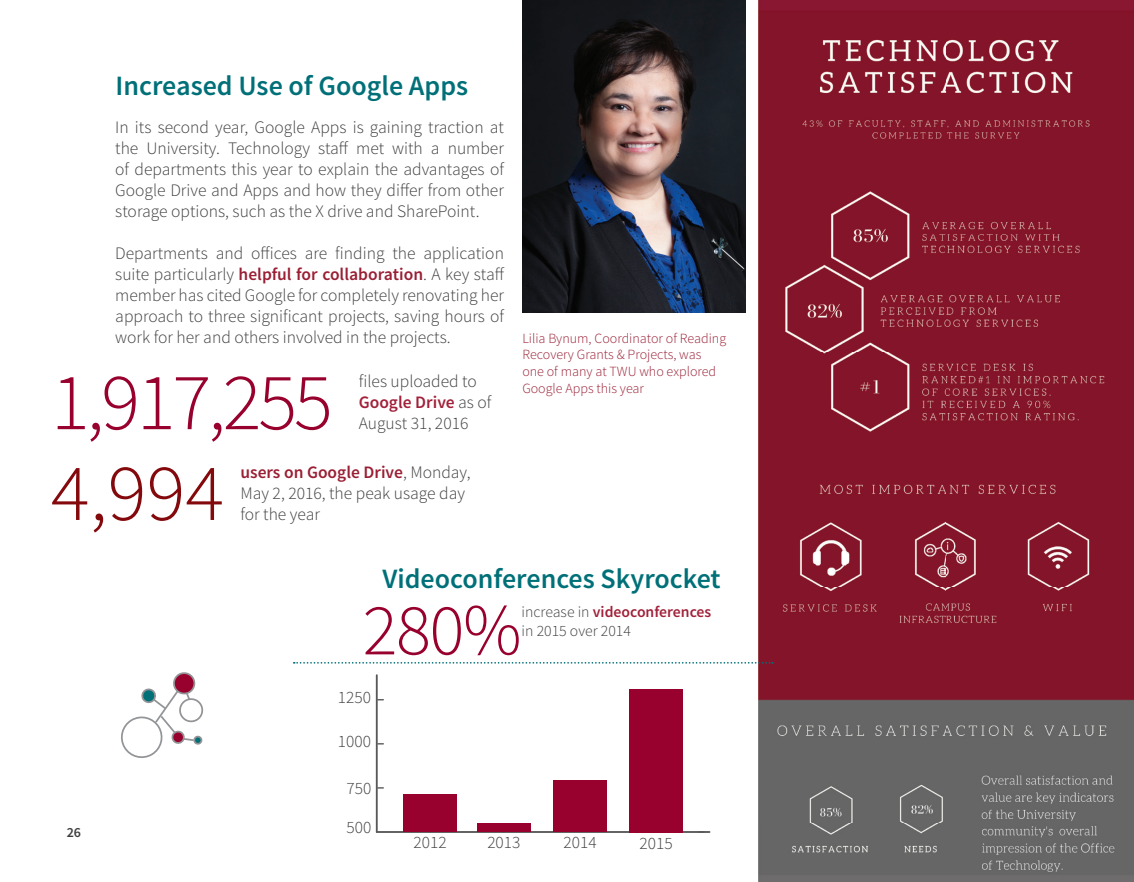
<style>
.page{position:relative;width:1134px;height:882px;background:#fff}
.page>*{position:absolute;margin:0;border:0;box-sizing:border-box;transform-origin:0 0}
.t1{font:300 81.2px "Source Sans Pro";letter-spacing:-.04em;color:#98012d}
.t2{font:300 81.2px "Source Sans Pro";color:#84090c}
.t3{font:300 72.98px "Source Sans Pro";color:#98012d}
.t4{font:600 28px "Source Sans Pro";color:#007078}
.t5{font:300 17.5px/21px "Source Sans Pro";color:#3e3e3f;text-align:justify}
.t6{font:300 17.32px "Source Sans Pro";color:#3e3e3f}
.t7{font:600 15.75px "Source Sans Pro";color:#a1213a}
.t8{font:300 15.75px "Source Sans Pro";color:#3e3e3f}
.t9{font:300 14px/16.8px "Source Sans Pro";color:#9a1f34}
.t10{font:600 14px "Source Sans Pro";color:#3e3e3f}
.s1{font-weight:600;color:#9a1f34}
.s2{font-weight:600;color:#a1213a}
.s3{font-weight:300;color:#3e3e3f}
</style>
<div class="page">
<hr style="left:376px;top:675px;width:2px;height:157px;background:#57585a">
<img style="left:522px;top:0;width:223px;height:312px">
<img style="left:759px;top:0;width:375px;height:882px">
<svg style="left:294px;top:662px;width:479px;height:2px"></svg>
<hr style="left:377px;top:831px;width:333px;height:2px;background:#57585a">
<div style="left:404px;top:794px;width:53px;height:38px;background:#98012d"></div>
<div style="left:477px;top:824px;width:53px;height:8px;background:#98012d"></div>
<div style="left:554px;top:780px;width:53px;height:52px;background:#98012d"></div>
<div style="left:630px;top:689px;width:53px;height:144px;background:#98012d"></div>
<svg style="left:121px;top:672px;width:83px;height:86px"></svg>
<p class="t4" style="left:116px;top:68px;width:354px">Increased Use of Google Apps</p>
<p class="t5" style="left:115px;top:116px;width:390px">In its second year, Google Apps is gaining traction at the University. Technology staff met with a number of departments this year to explain the advantages of Google Drive and Apps and how they differ from other storage options, such as the X drive and SharePoint.</p>
<p class="t5" style="left:115px;top:242px;width:391px">Departments and offices are finding the application suite particularly <span class="s1">helpful for collaboration</span>. A key staff member has cited Google for completely renovating her approach to three significant projects, saving hours of work for her and others involved in the projects.</p>
<p class="t5" style="left:359px;top:371px;width:134px">files uploaded to<br><span class="s2">Google Drive</span> as of</p>
<p class="t1" style="left:51px;top:353px;width:283px">1,917,255</p>
<p class="t5" style="left:359px;top:413px;width:111px">August 31, 2016</p>
<p class="t9" style="left:522px;top:330px;width:205px">Lilia Bynum, Coordinator of Reading<br>Recovery Grants &amp; Projects, was one of many at TWU who explored<br>Google Apps this year</p>
<p class="t2" style="left:51px;top:444px;width:175px">4,994</p>
<p class="t5" style="left:240px;top:462px;width:232px;text-align:left"><span class="s1">users on Google Drive</span>, Monday,<br>May 2, 2016, the peak usage day for the year</p>
<p class="t4" style="left:383px;top:561px;width:340px">Videoconferences Skyrocket</p>
<p class="t3" style="left:363px;top:586px;width:161px">280%</p>
<p class="t7" style="left:522px;top:602px;width:191px"><span class="s3">increase in</span> videoconferences</p>
<p class="t8" style="left:522px;top:621px;width:111px">in 2015 over 2014</p>
<p class="t10" style="left:67px;top:824px;width:16px">26</p>
<p class="t6" style="left:338px;top:686px;width:35px">1250</p>
<p class="t6" style="left:338px;top:730px;width:35px">1000</p>
<p class="t6" style="left:346px;top:778px;width:26px">750</p>
<p class="t6" style="left:346px;top:817px;width:26px">500</p>
<p class="t6" style="left:414px;top:832px;width:35px">2012</p>
<p class="t6" style="left:487px;top:832px;width:35px">2013</p>
<p class="t6" style="left:564px;top:832px;width:35px">2014</p>
<p class="t6" style="left:640px;top:833px;width:35px">2015</p>
</div>
